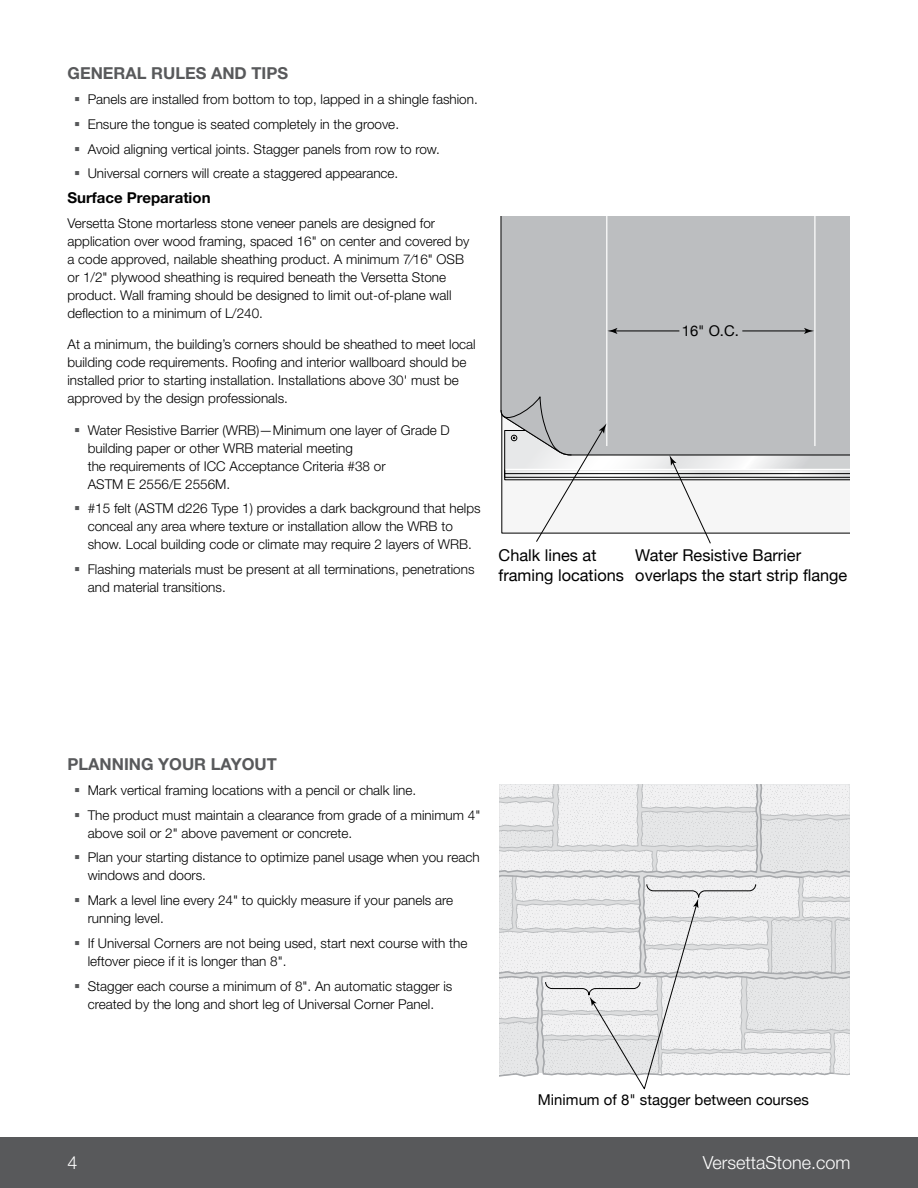
<style>
.page{position:relative;width:918px;height:1188px;background:#fff}
.page>*{position:absolute;margin:0;border:0;box-sizing:border-box;transform-origin:0 0}
.t1{font:300 18px "Helvetica Neue LT Std";color:#fff}
.t2{font:700 16.5px "Helvetica Neue LT Std";color:#58595b}
.t3{font:16.35px/19.6px "Helvetica Neue";color:#000}
.t4{font:15px "Helvetica Neue";color:#000}
.t5{font:700 15px "Helvetica Neue LT Std";color:#000}
.t6{font:14.85px "Helvetica Neue";color:#000}
.t7{font:300 13.5px/18px "Helvetica Neue LT Std";color:#000}
</style>
<div class="page">
<div style="left:0;top:1137px;width:918px;height:51px;background:#58595b"></div>
<div style="left:500px;top:216px;width:349px;height:178px;background:#bcbec0"></div>
<hr style="left:606px;top:216px;width:1px;height:230px;background:#fff">
<hr style="left:814px;top:216px;width:2px;height:230px;background:#fff">
<hr style="left:742px;top:331px;width:65px;height:1px;background:#000">
<hr style="left:615px;top:331px;width:64px;height:1px;background:#000">
<svg style="left:804px;top:328px;width:10px;height:6px"></svg>
<svg style="left:607px;top:328px;width:10px;height:6px"></svg>
<svg style="left:500px;top:394px;width:349px;height:150px"></svg>
<svg style="left:499px;top:784px;width:351px;height:306px"></svg>
<p class="t2" style="left:68px;top:63px;width:222px">GENERAL RULES AND TIPS</p>
<p class="t7" style="left:88px;top:87px;width:392px;line-height:24.8px">Panels are installed from bottom to top, lapped in a shingle fashion.<br>Ensure the tongue is seated completely in the groove.<br>Avoid aligning vertical joints. Stagger panels from row to row.<br>Universal corners will create a staggered appearance.</p>
<p class="t5" style="left:68px;top:188px;width:145px">Surface Preparation</p>
<p class="t7" style="left:68px;top:214px;width:403px">Versetta Stone mortarless stone veneer panels are designed for application over wood framing, spaced 16" on center and covered by a code approved, nailable sheathing product. A minimum 7⁄16" OSB or 1/2" plywood sheathing is required beneath the Versetta Stone product. Wall framing should be designed to limit out-of-plane wall deflection to a minimum of L/240.</p>
<p class="t7" style="left:68px;top:335px;width:410px">At a minimum, the building’s corners should be sheathed to meet local building code requirements. Roofing and interior wallboard should be installed prior to starting installation. Installations above 30' must be approved by the design professionals.</p>
<p class="t7" style="left:88px;top:421px;width:364px">Water Resistive Barrier (WRB)—Minimum one layer of Grade D building paper or other WRB material meeting<br>the requirements of ICC Acceptance Criteria #38 or<br>ASTM E 2556/E 2556M.</p>
<p class="t7" style="left:88px;top:499px;width:394px">#15 felt (ASTM d226 Type 1) provides a dark background that helps conceal any area where texture or installation allow the WRB to show. Local building code or climate may require 2 layers of WRB.</p>
<p class="t7" style="left:88px;top:560px;width:388px">Flashing materials must be present at all terminations, penetrations and material transitions.</p>
<p class="t6" style="left:682px;top:320px;width:59px">16" O.C.</p>
<p class="t3" style="left:499px;top:547px;width:127px">Chalk lines at framing locations</p>
<p class="t3" style="left:635px;top:547px;width:214px">Water Resistive Barrier overlaps the start strip flange</p>
<p class="t2" style="left:68px;top:754px;width:211px">PLANNING YOUR LAYOUT</p>
<p class="t7" style="left:88px;top:778px;width:394px;line-height:24.8px">Mark vertical framing locations with a pencil or chalk line.<br>The product must maintain a clearance from grade of a minimum 4"</p>
<p class="t7" style="left:88px;top:820px;width:393px;line-height:24.8px">above soil or 2" above pavement or concrete.<br>Plan your starting distance to optimize panel usage when you reach</p>
<p class="t7" style="left:88px;top:863px;width:367px;line-height:24.8px">windows and doors.<br>Mark a level line every 24" to quickly measure if your panels are</p>
<p class="t7" style="left:88px;top:906px;width:381px;line-height:24.8px">running level.<br>If Universal Corners are not being used, start next course with the</p>
<p class="t7" style="left:88px;top:948px;width:366px;line-height:24.8px">leftover piece if it is longer than 8".<br>Stagger each course a minimum of 8". An automatic stagger is</p>
<p class="t7" style="left:88px;top:995px;width:348px">created by the long and short leg of Universal Corner Panel.</p>
<p class="t4" style="left:538px;top:1089px;width:273px">Minimum of 8" stagger between courses</p>
<h1 class="t1" style="left:68px;top:1152px;width:12px">4</h1>
<h1 class="t1" style="left:703px;top:1152px;width:149px">VersettaStone.com</h1>
</div>
